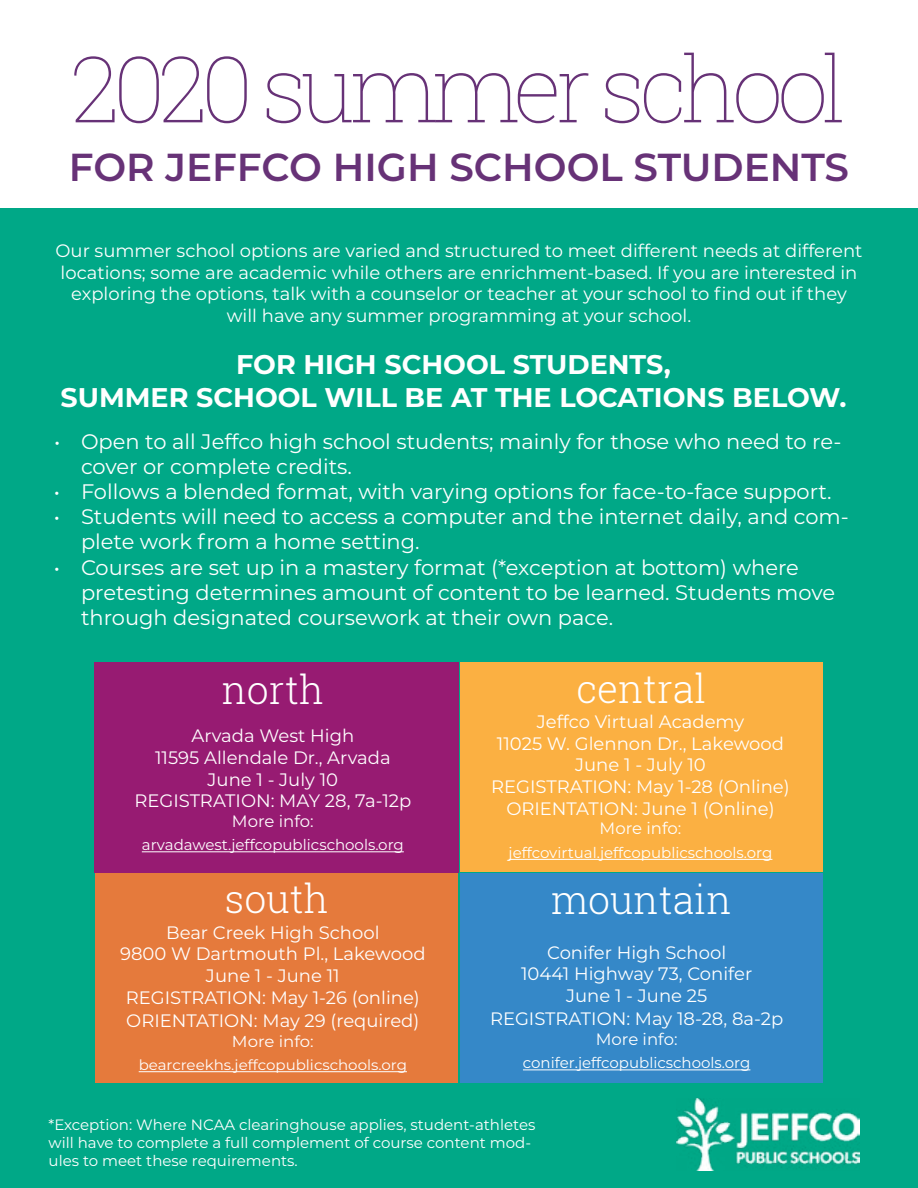
<style>
.page{position:relative;width:918px;height:1188px;background:#fff}
.page>*{position:absolute;margin:0;border:0;box-sizing:border-box;transform-origin:0 0}
.t1{font:100 91.5px "Roboto Slab";letter-spacing:-.07em;color:#673277}
.t2{font:600 39px "Montserrat";color:#673277}
.t3{font:300 39px "Roboto Slab";color:#fff}
.t4{font:700 27px/32.4px "Montserrat";color:#fff;text-align:center}
.t5{font:21px/25.2px "Montserrat";color:#fff}
.t6{font:18px/21.6px "Montserrat";color:#fff;text-align:center}
.t7{font:16.5px "Montserrat";color:#fff}
.t8{font:15.9px "Montserrat";color:#fff;scale:1.04 1}
.t9{font:15px/18px "Montserrat";color:#fff}
.t10{font:14.4px "Montserrat";color:#fff;scale:1.04 1}
</style>
<div class="page">
<div style="left:1px;top:208px;width:917px;height:979px;background:#00a887"></div>
<div style="left:460px;top:873px;width:363px;height:209px;background:#3588c8"></div>
<div style="left:95px;top:873px;width:363px;height:209px;background:#e57a3c"></div>
<div style="left:460px;top:663px;width:363px;height:209px;background:#fbb042"></div>
<div style="left:94px;top:662px;width:365px;height:211px;background:#971b72"></div>
<hr style="left:139px;top:1071px;width:268px;height:1px;background:#fff">
<hr style="left:523px;top:1070px;width:227px;height:1px;background:#fff">
<hr style="left:509px;top:859px;width:263px;height:1px;background:#fff">
<hr style="left:142px;top:851px;width:262px;height:1px;background:#fff">
<img style="left:676px;top:1099px;width:184px;height:71px">
<h1 class="t1" style="left:71px;top:26px;width:778px">2020 summer school</h1>
<h2 class="t2" style="left:69px;top:140px;width:782px">FOR JEFFCO HIGH SCHOOL STUDENTS</h2>
<p class="t6" style="left:55px;top:239px;width:809px">Our summer school options are varied and structured to meet different needs at different locations; some are academic while others are enrichment-based. If you are interested in exploring the options, talk with a counselor or teacher at your school to find out if they will have any summer programming at your school.</p>
<h3 class="t4" style="left:61px;top:347px;width:788px">FOR HIGH SCHOOL STUDENTS,<br>SUMMER SCHOOL WILL BE AT THE LOCATIONS BELOW.</h3>
<p class="t5" style="left:81px;top:428px;width:762px;text-indent:-27px">• Open to all Jeffco high school students; mainly for those who need to re&shy;cover or complete credits.</p>
<p class="t5" style="left:54px;top:478px;width:779px">• Follows a blended format, with varying options for face-to-face support.</p>
<p class="t5" style="left:81px;top:503px;width:769px;text-indent:-27px">• Students will need to access a computer and the internet daily, and com&shy;plete work from a home setting.</p>
<p class="t5" style="left:81px;top:554px;width:756px;text-indent:-27px">• Courses are set up in a mastery format (*exception at bottom) where pretesting determines amount of content to be learned. Students move through designated coursework at their own pace.</p>
<h2 class="t3" style="left:222px;top:663px;width:103px">north</h2>
<h2 class="t3" style="left:576px;top:662px;width:131px">central</h2>
<p class="t6" style="left:134px;top:724px;width:278px">Arvada West High<br>11595 Allendale Dr., Arvada<br>June 1 - July 10<br>REGISTRATION: MAY 28, 7a-12p</p>
<p class="t7" style="left:232px;top:810px;width:83px">More info:</p>
<p class="t9" style="left:142px;top:835px;width:264px">arvadawest.jeffcopublicschools.org</p>
<p class="t6" style="left:491px;top:710px;width:300px">Jeffco Virtual Academy<br>11025 W. Glennon Dr., Lakewood<br>June 1 - July 10<br>REGISTRATION: May 1-28 (Online)<br>ORIENTATION: June 1 (Online)</p>
<p class="t7" style="left:600px;top:817px;width:83px">More info:</p>
<p class="t9" style="left:509px;top:843px;width:265px">jeffcovirtual.jeffcopublicschools.org</p>
<h2 class="t3" style="left:225px;top:872px;width:105px">south</h2>
<h2 class="t3" style="left:551px;top:873px;width:182px">mountain</h2>
<p class="t6" style="left:120px;top:921px;width:307px">Bear Creek High School<br>9800 W Dartmouth Pl., Lakewood<br>June 1 - June 11<br>REGISTRATION: May 1-26 (online)</p>
<p class="t6" style="left:126px;top:1009px;width:295px">ORIENTATION: May 29 (required)</p>
<p class="t8" style="left:232px;top:1030px;width:80px">More info:</p>
<p class="t10" style="left:139px;top:1055px;width:259px">bearcreekhs.jeffcopublicschools.org</p>
<p class="t6" style="left:521px;top:941px;width:233px">Conifer High School<br>10441 Highway 73, Conifer<br>June 1 - June 25</p>
<p class="t6" style="left:490px;top:1007px;width:295px">REGISTRATION: May 18-28, 8a-2p</p>
<p class="t7" style="left:596px;top:1028px;width:83px">More info:</p>
<p class="t9" style="left:523px;top:1054px;width:229px">conifer.jeffcopublicschools.org</p>
<p class="t9" style="left:49px;top:1115px;width:488px">*Exception: Where NCAA clearinghouse applies, student-athletes will have to complete a full complement of course content mod&shy;ules to meet these requirements.</p>
</div>
